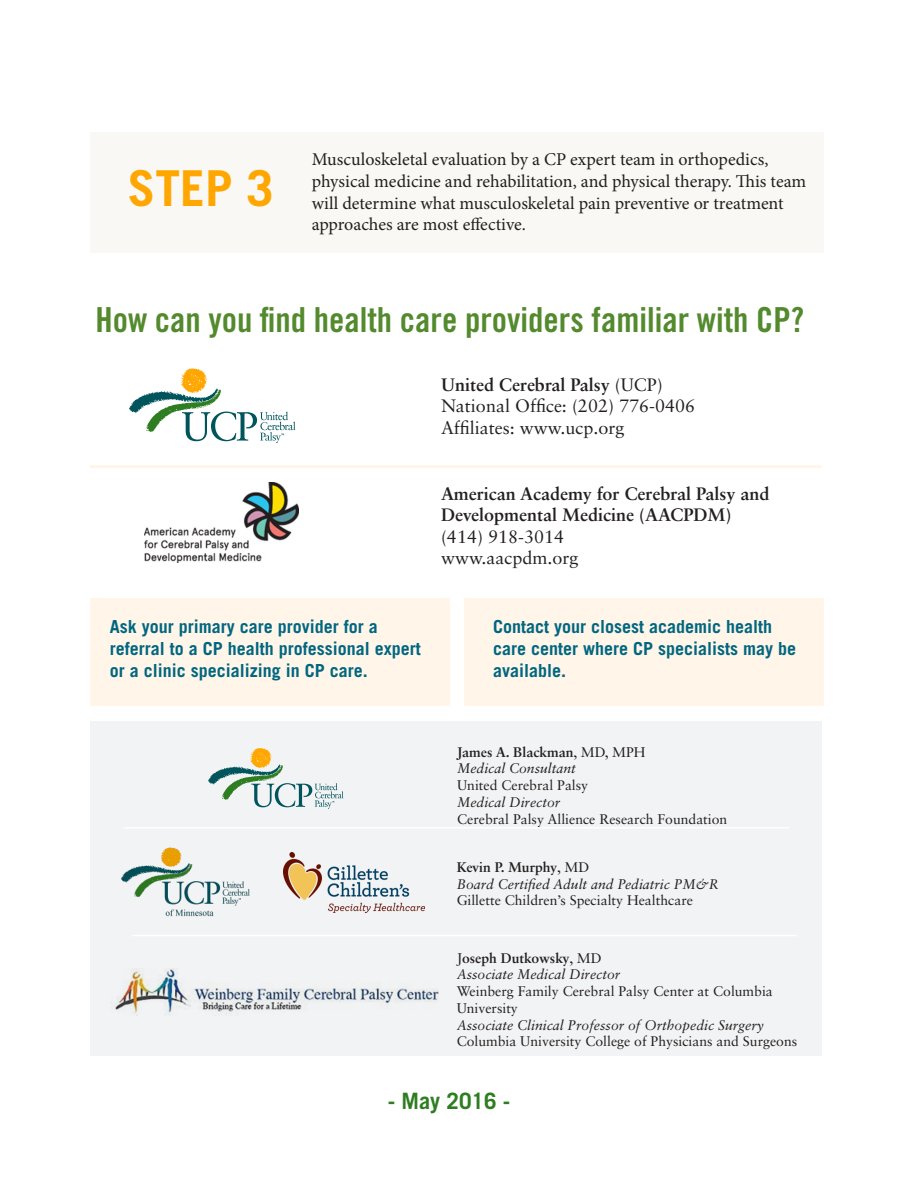
<style>
.page{position:relative;width:918px;height:1188px;background:#fff}
.page>*{position:absolute;margin:0;border:0;box-sizing:border-box;transform-origin:0 0}
.t1{font:700 49.5px "Trade Gothic";color:#ffa700}
.t2{font:34.5px "Trade Gothic Bold Cond Twenty";color:#548a2e}
.t3{font:700 22.5px "Trade Gothic";color:#2e7d21}
.t4{font:18px/21.6px "Minion Pro";color:#231f20}
.t5{font:700 18px/21.6px "Trade Gothic";color:#006680}
.t6{font:700 18px/21.6px "Sabon LT Std";color:#231f20}
.t7{font:18px "Sabon LT Std";color:#231f20}
.t8{font:13.95px/16.8px "Sabon LT Std";color:#231f20}
.t9{font:italic 13.95px "Sabon LT Std";color:#231f20}
.t10{font:700 13.95px "Sabon LT Std";color:#231f20}
.s1{font-weight:400}
</style>
<div class="page">
<div style="left:90px;top:599px;width:359px;height:107px;background:#fff5e8"></div>
<div style="left:90px;top:721px;width:732px;height:334px;background:#f2f3f4"></div>
<svg style="left:208px;top:748px;width:136px;height:61px"></svg>
<div style="left:90px;top:132px;width:733px;height:121px;background:#f9f8f4"></div>
<img style="left:144px;top:483px;width:154px;height:79px">
<svg style="left:129px;top:369px;width:166px;height:74px"></svg>
<img style="left:284px;top:853px;width:141px;height:60px">
<img style="left:115px;top:968px;width:324px;height:48px">
<div style="left:464px;top:599px;width:359px;height:107px;background:#fff5e8"></div>
<hr style="left:124px;top:827px;width:665px;height:2px;background:#fff">
<hr style="left:132px;top:935px;width:665px;height:1px;background:#fff">
<hr style="left:90px;top:465px;width:732px;height:3px;background:#fff5e8">
<img style="left:121px;top:847px;width:129px;height:70px">
<p class="t1" style="left:128px;top:158px;width:147px">STEP 3</p>
<p class="t4" style="left:312px;top:149px;width:496px">Musculoskeletal evaluation by a CP expert team in orthopedics, physical medicine and rehabilitation, and physical therapy. This team will determine what musculoskeletal pain preventive or treatment approaches are most effective.</p>
<p class="t2" style="left:95px;top:299px;width:710px">How can you find health care providers familiar with CP?</p>
<p class="t6" style="left:441px;top:373px;width:223px">United Cerebral Palsy <span class="s1">(UCP)</span></p>
<p class="t7" style="left:441px;top:395px;width:256px">National Office: (202) 776-0406</p>
<p class="t7" style="left:441px;top:417px;width:185px">Affiliates: www.ucp.org</p>
<p class="t5" style="left:110px;top:616px;width:313px">Ask your primary care provider for a referral to a CP health professional expert or a clinic specializing in CP care.</p>
<p class="t6" style="left:441px;top:482px;width:330px">American Academy for Cerebral Palsy and<br>Developmental Medicine (AACPDM)</p>
<p class="t7" style="left:441px;top:526px;width:125px">(414) 918-3014</p>
<p class="t7" style="left:441px;top:547px;width:139px">www.aacpdm.org</p>
<p class="t5" style="left:493px;top:616px;width:305px">Contact your closest academic health care center where CP specialists may be available.</p>
<p class="t10" style="left:457px;top:743px;width:190px">James A. Blackman<span class="s1">, MD, MPH</span></p>
<p class="t9" style="left:457px;top:760px;width:120px">Medical Consultant</p>
<p class="t8" style="left:457px;top:777px;width:133px">United Cerebral Palsy</p>
<p class="t9" style="left:457px;top:794px;width:105px">Medical Director</p>
<p class="t8" style="left:457px;top:810px;width:272px">Cerebral Palsy Allience Research Foundation</p>
<p class="t10" style="left:457px;top:858px;width:134px">Kevin P. Murphy<span class="s1">, MD</span></p>
<p class="t9" style="left:457px;top:876px;width:264px">Board Certified Adult and Pediatric PM&amp;R</p>
<p class="t8" style="left:457px;top:892px;width:238px">Gillette Children’s Specialty Healthcare</p>
<p class="t10" style="left:457px;top:949px;width:146px"><span class="s1">J</span>oseph Dutkowsky<span class="s1">, MD</span></p>
<p class="t9" style="left:457px;top:967px;width:165px">Associate Medical Director</p>
<p class="t8" style="left:457px;top:983px;width:318px">Weinberg Family Cerebral Palsy Center at Columbia<br>University</p>
<p class="t9" style="left:457px;top:1017px;width:309px">Associate Clinical Professor of Orthopedic Surgery</p>
<p class="t8" style="left:457px;top:1033px;width:342px">Columbia University College of Physicians and Surgeons</p>
<p class="t3" style="left:388px;top:1087px;width:124px">- May 2016 -</p>
</div>
